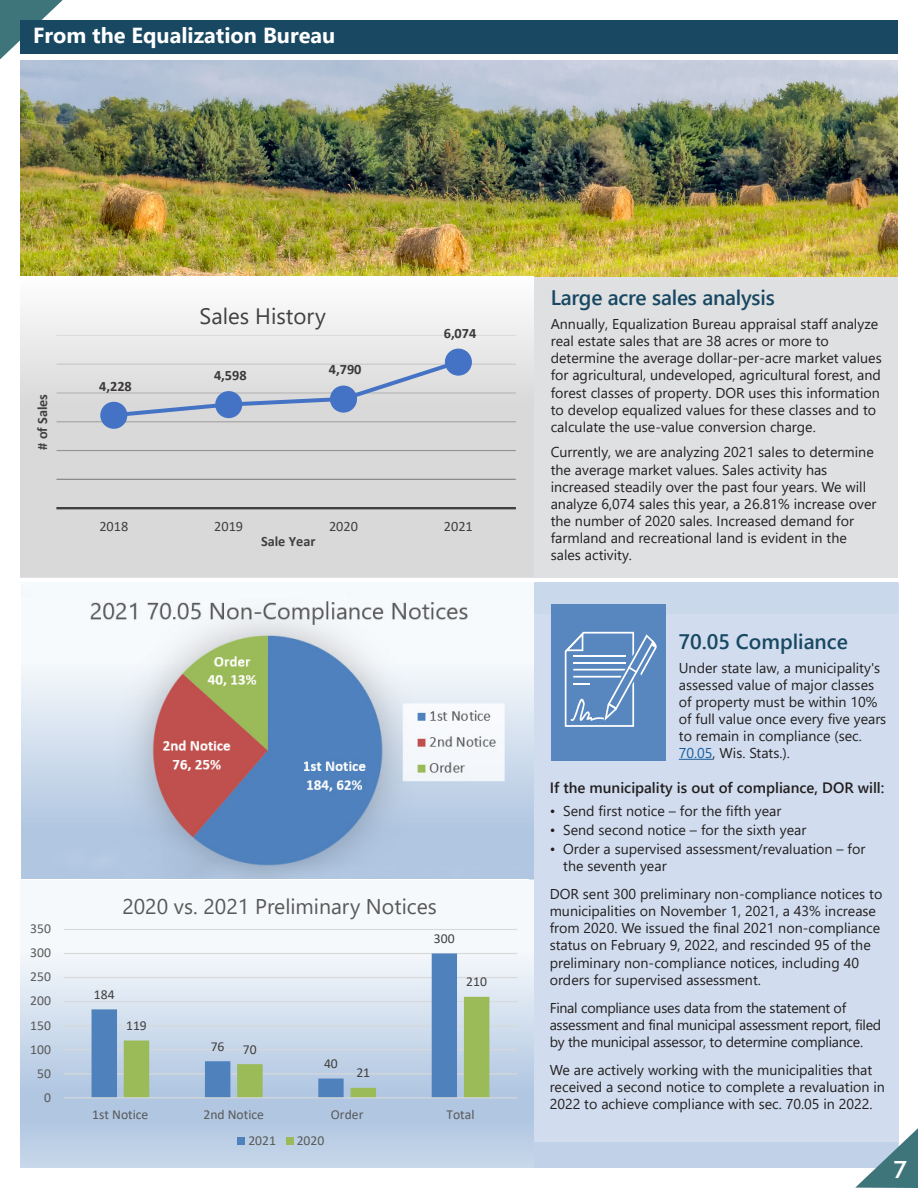
<style>
.page{position:relative;width:918px;height:1188px;background:#fff}
.page>*{position:absolute;margin:0;border:0;box-sizing:border-box;transform-origin:0 0}
.Heading_12__black{font:600 24px "Raleway";color:#fff}
.t1{font:22.35px "Segoe UI";color:#404040}
.Heading_14_pt_-_whit{font:700 21.75px "Segoe UI";color:#fff}
.t2{font:21.3px "Segoe UI";color:#595959}
.Heading_14_pt_Blue{font:600 21px "Segoe UI";letter-spacing:-.01em;color:#184862}
.t3{font:600 15px "Segoe UI";color:#231f20}
.Bullet_list_-_black{font:14.25px/17.1px "Segoe UI";color:#231f20}
.Bullet_list_-_black-2{font:14.25px/17.1px "Segoe UI";letter-spacing:-.02em;color:#231f20}
.t4{font:700 14.25px "Calibri";color:#3b3838}
.t5{font:14.25px "Calibri";color:#404040}
.t6{font:700 14.25px "Calibri";color:#404040}
.t7{font:13.65px "Calibri";color:#595959}
.t8{font:13.65px "Calibri";color:#404040}
.s1{color:#175d9e}
</style>
<div class="page">
<svg style="left:0;top:0;width:63px;height:59px"></svg>
<div style="left:20px;top:263px;width:878px;height:315px;background:#dcdddf"></div>
<img style="left:20px;top:61px;width:878px;height:215px">
<div style="left:530px;top:583px;width:369px;height:585px;background:#d1ddee"></div>
<hr style="left:679px;top:759px;width:34px;height:1px;background:#175d9e">
<div style="left:20px;top:20px;width:877px;height:34px;background:#184862"></div>
<div style="left:20px;top:277px;width:513px;height:300px;background:linear-gradient(to bottom,#f2f2f2,#cfcfcf)"></div>
<svg style="left:57px;top:335px;width:459px;height:145px"></svg>
<hr style="left:56px;top:507px;width:460px;height:2px;background:#404040">
<svg style="left:110px;top:357px;width:353px;height:63px"></svg>
<div style="left:100px;top:402px;width:27px;height:27px;background:#4472c4;border-radius:50%"></div>
<div style="left:215px;top:391px;width:27px;height:27px;background:#4472c4;border-radius:50%"></div>
<div style="left:330px;top:386px;width:27px;height:27px;background:#4472c4;border-radius:50%"></div>
<div style="left:445px;top:349px;width:27px;height:27px;background:#4472c4;border-radius:50%"></div>
<div style="left:534px;top:583px;width:364px;height:31px;background:#cad8eb"></div>
<div style="left:524px;top:1142px;width:374px;height:26px;background:#c1d2e8"></div>
<svg style="left:855px;top:1128px;width:63px;height:60px"></svg>
<svg style="left:20px;top:880px;width:514px;height:288px"></svg>
<hr style="left:64px;top:1073px;width:453px;height:1px;background:#d9d9d9">
<hr style="left:64px;top:1049px;width:453px;height:1px;background:#d9d9d9">
<hr style="left:64px;top:1025px;width:453px;height:1px;background:#d9d9d9">
<hr style="left:64px;top:1001px;width:453px;height:1px;background:#d9d9d9">
<hr style="left:64px;top:977px;width:453px;height:1px;background:#d9d9d9">
<hr style="left:64px;top:953px;width:453px;height:1px;background:#d9d9d9">
<hr style="left:64px;top:929px;width:453px;height:1px;background:#d9d9d9">
<svg style="left:92px;top:954px;width:365px;height:143px;fill:#e6edf5"></svg>
<svg style="left:124px;top:997px;width:365px;height:100px;background:#b5cad0"></svg>
<hr style="left:64px;top:1097px;width:453px;height:1px;background:#d9d9d9">
<div style="left:238px;top:1138px;width:7px;height:7px;background:#4f81bd"></div>
<div style="left:286px;top:1138px;width:8px;height:7px;background:#9bbb59"></div>
<div style="left:347px;top:583px;width:187px;height:15px;background:#f5fafd"></div>
<img style="left:21px;top:598px;width:513px;height:281px">
<div style="left:551px;top:604px;width:114px;height:156px;background:#5887bf"></div>
<svg style="left:565px;top:632px;width:92px;height:95px"></svg>
<p class="Heading_14_pt_-_whit" style="left:33px;top:15px;width:304px">From the Equalization Bureau</p>
<p class="t6" style="left:32px;top:450px;width:57px;rotate:-90deg"># of Sales</p>
<p class="t4" style="left:99px;top:376px;width:34px">4,228</p>
<p class="t1" style="left:200px;top:295px;width:128px">Sales History</p>
<p class="t4" style="left:214px;top:365px;width:34px">4,598</p>
<p class="t4" style="left:329px;top:360px;width:34px">4,790</p>
<p class="t4" style="left:444px;top:323px;width:34px">6,074</p>
<p class="t5" style="left:99px;top:516px;width:30px">2018</p>
<p class="t5" style="left:214px;top:516px;width:30px">2019</p>
<p class="t5" style="left:329px;top:516px;width:30px">2020</p>
<p class="t5" style="left:444px;top:516px;width:30px">2021</p>
<p class="t6" style="left:261px;top:531px;width:56px">Sale Year</p>
<p class="t7" style="left:30px;top:919px;width:22px">350</p>
<p class="t7" style="left:30px;top:943px;width:22px">300</p>
<p class="t7" style="left:30px;top:967px;width:22px">250</p>
<p class="t7" style="left:30px;top:991px;width:22px">200</p>
<p class="t7" style="left:30px;top:1016px;width:22px">150</p>
<p class="t7" style="left:30px;top:1040px;width:22px">100</p>
<p class="t7" style="left:37px;top:1064px;width:15px">50</p>
<p class="t7" style="left:44px;top:1088px;width:8px">0</p>
<p class="t2" style="left:122px;top:887px;width:316px">2020 vs. 2021 Preliminary Notices</p>
<p class="t8" style="left:94px;top:985px;width:22px">184</p>
<p class="t8" style="left:126px;top:1016px;width:22px">119</p>
<p class="t8" style="left:211px;top:1037px;width:15px">76</p>
<p class="t8" style="left:243px;top:1040px;width:15px">70</p>
<p class="t8" style="left:324px;top:1054px;width:15px">40</p>
<p class="t8" style="left:356px;top:1063px;width:15px">21</p>
<p class="t8" style="left:434px;top:929px;width:22px">300</p>
<p class="t8" style="left:466px;top:972px;width:22px">210</p>
<p class="t7" style="left:92px;top:1105px;width:58px">1st Notice</p>
<p class="t7" style="left:203px;top:1105px;width:62px">2nd Notice</p>
<p class="t7" style="left:331px;top:1105px;width:34px">Order</p>
<p class="t7" style="left:446px;top:1105px;width:30px">Total</p>
<p class="t7" style="left:248px;top:1131px;width:29px">2021</p>
<p class="t7" style="left:297px;top:1131px;width:29px">2020</p>
<p class="Heading_14_pt_Blue" style="left:551px;top:278px;width:226px">Large acre sales analysis</p>
<p class="Bullet_list_-_black" style="left:551px;top:314px;width:333px">Annually, Equalization Bureau appraisal staff analyze real estate sales that are 38 acres or more to determine the average dollar-per-acre market values for agricultural, undeveloped, agricultural forest, and forest classes of property. DOR uses this information to develop equalized values for these classes and to calculate the use-value conversion charge.</p>
<p class="Bullet_list_-_black" style="left:551px;top:443px;width:327px">Currently, we are analyzing 2021 sales to determine the average market values. Sales activity has increased steadily over the past four years. We will analyze 6,074 sales this year, a 26.81% increase over the number of 2020 sales. Increased demand for farmland and recreational land is evident in the sales activity.</p>
<p class="Heading_14_pt_Blue" style="left:679px;top:621px;width:171px">70.05 Compliance</p>
<p class="Bullet_list_-_black" style="left:679px;top:658px;width:209px">Under state law, a municipality's assessed value of major classes of property must be within 10% of full value once every five years to remain in compliance (sec.<br><span class="s1">70.05</span>, Wis. Stats.).</p>
<p class="t3" style="left:550px;top:774px;width:336px">If the municipality is out of compliance, DOR will:</p>
<p class="Bullet_list_-_black" style="left:550px;top:801px;width:233px">• Send first notice – for the fifth year</p>
<p class="Bullet_list_-_black" style="left:550px;top:820px;width:258px">• Send second notice – for the sixth year</p>
<p class="Bullet_list_-_black" style="left:563px;top:839px;width:304px;text-indent:-14px">• Order a supervised assessment/revaluation – for the seventh year</p>
<p class="Bullet_list_-_black" style="left:550px;top:884px;width:334px">DOR sent 300 preliminary non-compliance notices to municipalities on November 1, 2021, a 43% increase from 2020. We issued the final 2021 non-compliance status on February 9, 2022, and rescinded 95 of the preliminary non-compliance notices, including 40 orders for supervised assessment.</p>
<p class="Bullet_list_-_black-2" style="left:550px;top:998px;width:333px">Final compliance uses data from the statement of assessment and final municipal assessment report, filed by the municipal assessor, to determine compliance.</p>
<p class="Bullet_list_-_black" style="left:550px;top:1060px;width:337px">We are actively working with the municipalities that received a second notice to complete a revaluation in<br>2022 to achieve compliance with sec. 70.05 in 2022.</p>
<p class="Heading_12__black" style="left:894px;top:1152px;width:15px">7</p>
</div>
